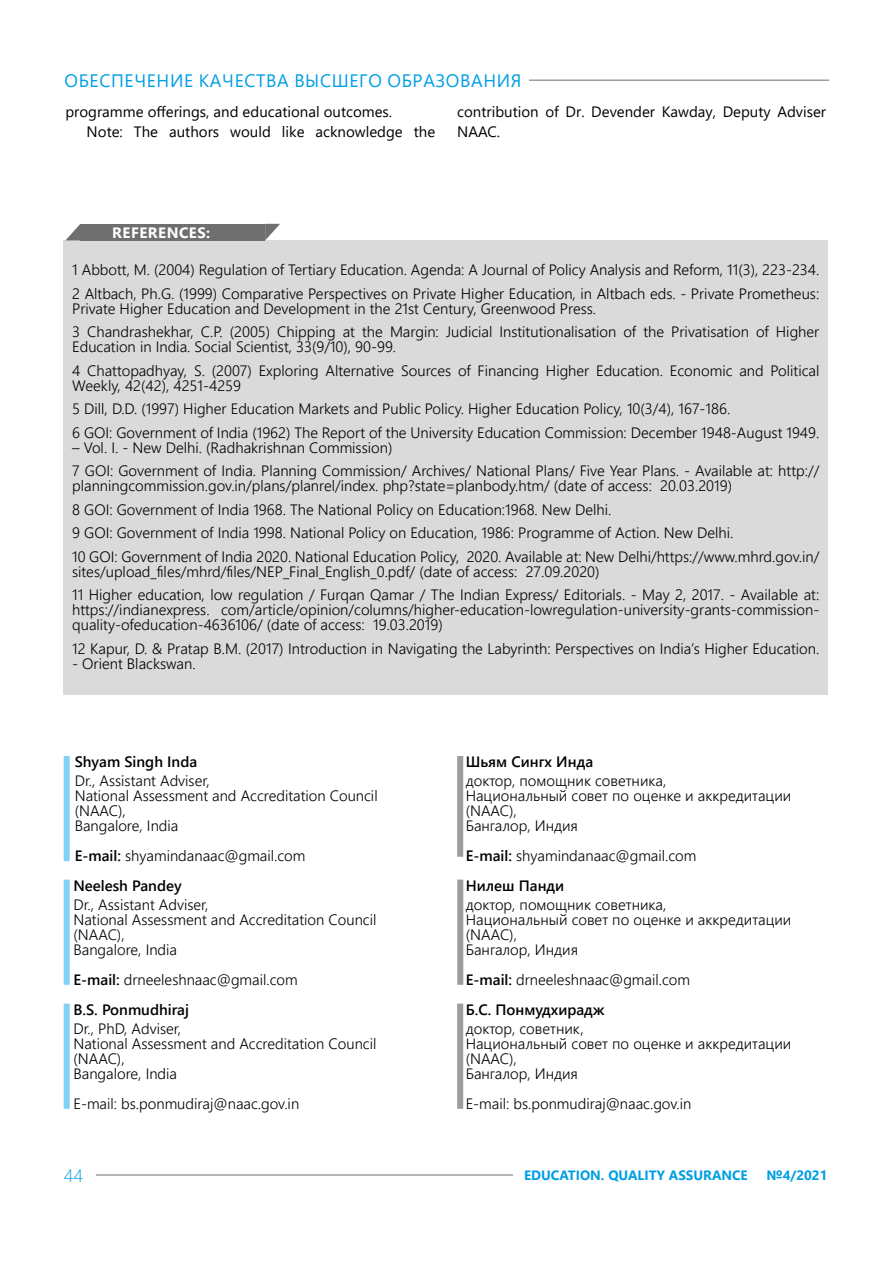
<style>
.page{position:relative;width:893px;height:1263px;background:#fff}
.page>*{position:absolute;margin:0;border:0;box-sizing:border-box;transform-origin:0 0}
.t1{font:18px "Segoe UI";letter-spacing:.035em;color:#009fe3}
.t2{font:300 18px "Segoe UI";color:#009fe3}
.t3{font:300 15px/15px "Segoe UI";color:#000}
.t4{font:15px/19.5px "Segoe UI";color:#000}
.t5{font:600 15px/29.7px "Segoe UI";color:#000}
.t6{font:700 15px "Segoe UI";letter-spacing:.035em;color:#fff}
.t7{font:700 13.5px "Segoe UI";color:#009fe3}
.s1{font-weight:600}
.s2{font-weight:300}
</style>
<div class="page">
<hr style="left:67px;top:80px;width:762px;height:1px;background:#706f6f">
<hr style="left:84px;top:1174px;width:743px;height:1px;background:#706f6f">
<div style="left:513px;top:1168px;width:314px;height:14px;background:#fff"></div>
<div style="left:64px;top:69px;width:465px;height:23px;background:#fff"></div>
<div style="left:64px;top:1168px;width:32px;height:13px;background:#fff"></div>
<div style="left:457px;top:756px;width:6px;height:101px;background:#9d9d9c"></div>
<div style="left:64px;top:756px;width:6px;height:105px;background:#83d0f5"></div>
<div style="left:64px;top:880px;width:6px;height:105px;background:#83d0f5"></div>
<div style="left:64px;top:1004px;width:6px;height:105px;background:#83d0f5"></div>
<div style="left:457px;top:880px;width:6px;height:105px;background:#9d9d9c"></div>
<div style="left:457px;top:1004px;width:6px;height:105px;background:#9d9d9c"></div>
<div style="left:64px;top:241px;width:764px;height:454px;background:#dadada"></div>
<div style="left:80px;top:224px;width:185px;height:16px;background:#706f6f"></div>
<svg style="left:265px;top:224px;width:15px;height:16px"></svg>
<svg style="left:66px;top:224px;width:14px;height:16px"></svg>
<p class="t1" style="left:65px;top:64px;width:458px">ОБЕСПЕЧЕНИЕ КАЧЕСТВА ВЫСШЕГО ОБРАЗОВАНИЯ</p>
<p class="t4" style="left:87px;top:101px;width:350px;text-indent:-21px">programme offerings, and educational outcomes.<br>Note: The authors would like acknowledge the</p>
<p class="t4" style="left:457px;top:101px;width:370px">contribution of Dr. Devender Kawday, Deputy Adviser<br>NAAC.</p>
<p class="t6" style="left:112px;top:218px;width:99px">REFERENCES:</p>
<p class="t3" style="left:72px;top:256px;width:749px;line-height:23.5px">1 Abbott, M. (2004) Regulation of Tertiary Education. Agenda: A Journal of Policy Analysis and Reform, 11(3), 223-234.<br>2 Altbach, Ph.G. (1999) Comparative Perspectives on Private Higher Education, in Altbach eds. - Private Prometheus:</p>
<p class="t3" style="left:72px;top:295px;width:749px;line-height:23.5px">Private Higher Education and Development in the 21st Century, Greenwood Press.<br>3 Chandrashekhar, C.P. (2005) Chipping at the Margin: Judicial Institutionalisation of the Privatisation of Higher</p>
<p class="t3" style="left:72px;top:333px;width:749px;line-height:23.5px">Education in India. Social Scientist, 33(9/10), 90-99.<br>4 Chattopadhyay, S. (2007) Exploring Alternative Sources of Financing Higher Education. Economic and Political</p>
<p class="t3" style="left:72px;top:372px;width:749px;line-height:23.5px">Weekly, 42(42), 4251-4259<br>5 Dill, D.D. (1997) Higher Education Markets and Public Policy. Higher Education Policy, 10(3/4), 167-186.<br>6 GOI: Government of India (1962) The Report of the University Education Commission: December 1948-August 1949.</p>
<p class="t3" style="left:72px;top:434px;width:749px;line-height:23.5px">– Vol. I. - New Delhi. (Radhakrishnan Commission)<br>7 GOI: Government of India. Planning Commission/ Archives/ National Plans/ Five Year Plans. - Available at: http://</p>
<p class="t3" style="left:72px;top:473px;width:749px;line-height:23.5px">planningcommission.gov.in/plans/planrel/index. php?state=planbody.htm/ (date of access: 20.03.2019)<br>8 GOI: Government of India 1968. The National Policy on Education:1968. New Delhi.<br>9 GOI: Government of India 1998. National Policy on Education, 1986: Programme of Action. New Delhi.<br>10 GOI: Government of India 2020. National Education Policy, 2020. Available at: New Delhi/https://www.mhrd.gov.in/</p>
<p class="t3" style="left:72px;top:558px;width:749px;line-height:23.5px">sites/upload_files/mhrd/files/NEP_Final_English_0.pdf/ (date of access: 27.09.2020)<br>11 Higher education, low regulation / Furqan Qamar / The Indian Express/ Editorials. - May 2, 2017. - Available at:</p>
<p class="t3" style="left:72px;top:601px;width:749px">https://indianexpress. com/article/opinion/columns/higher-education-lowregulation-university-grants-commission&shy;quality-ofeducation-4636106/ (date of access: 19.03.2019)</p>
<p class="t3" style="left:72px;top:639px;width:749px">12 Kapur, D. &amp; Pratap B.M. (2017) Introduction in Navigating the Labyrinth: Perspectives on India’s Higher Education.</p>
<p class="t3" style="left:72px;top:654px;width:125px">- Orient Blackswan.</p>
<p class="t5" style="left:75px;top:745px;width:124px">Shyam Singh Inda</p>
<p class="t3" style="left:75px;top:772px;width:304px">Dr., Assistant Adviser,<br>National Assessment and Accreditation Council (NAAC),<br>Bangalore, India</p>
<p class="t3" style="left:75px;top:847px;width:232px"><span class="s1">E-mail:</span> shyamindanaac@gmail.com</p>
<p class="t5" style="left:73px;top:869px;width:110px">Neelesh Pandey</p>
<p class="t3" style="left:73px;top:895px;width:304px">Dr., Assistant Adviser,<br>National Assessment and Accreditation Council (NAAC),<br>Bangalore, India</p>
<p class="t3" style="left:73px;top:963px;width:226px;line-height:29.7px"><span class="s1">E-mail:</span> drneeleshnaac@gmail.com<br><span class="s1">B.S. Ponmudhiraj</span></p>
<p class="t3" style="left:73px;top:1019px;width:304px">Dr., PhD, Adviser,<br>National Assessment and Accreditation Council (NAAC),<br>Bangalore, India</p>
<p class="t3" style="left:73px;top:1094px;width:227px">E-mail: bs.ponmudiraj@naac.gov.in</p>
<p class="t2" style="left:64px;top:1158px;width:21px">44</p>
<p class="t5" style="left:466px;top:745px;width:129px">Шьям Сингх Инда</p>
<p class="t3" style="left:466px;top:772px;width:327px">доктор, помощник советника,<br>Национальный совет по оценке и аккредитации (NAAC),<br>Бангалор, Индия</p>
<p class="t3" style="left:466px;top:847px;width:232px"><span class="s1">E-mail:</span> shyamindanaac@gmail.com</p>
<p class="t5" style="left:466px;top:869px;width:100px">Нилеш Панди</p>
<p class="t3" style="left:466px;top:895px;width:327px">доктор, помощник советника,<br>Национальный совет по оценке и аккредитации (NAAC),<br>Бангалор, Индия</p>
<p class="t5" style="left:466px;top:963px;width:226px">E-mail: <span class="s2">drneeleshnaac@gmail.com<br></span>Б.С. Понмудхирадж</p>
<p class="t3" style="left:466px;top:1019px;width:327px">доктор, советник,<br>Национальный совет по оценке и аккредитации (NAAC),<br>Бангалор, Индия</p>
<p class="t3" style="left:466px;top:1094px;width:227px">E-mail: bs.ponmudiraj@naac.gov.in</p>
<p class="t7" style="left:524px;top:1162px;width:225px">EDUCATION. QUALITY ASSURANCE</p>
<p class="t7" style="left:766px;top:1162px;width:63px">№4/2021</p>
</div>
